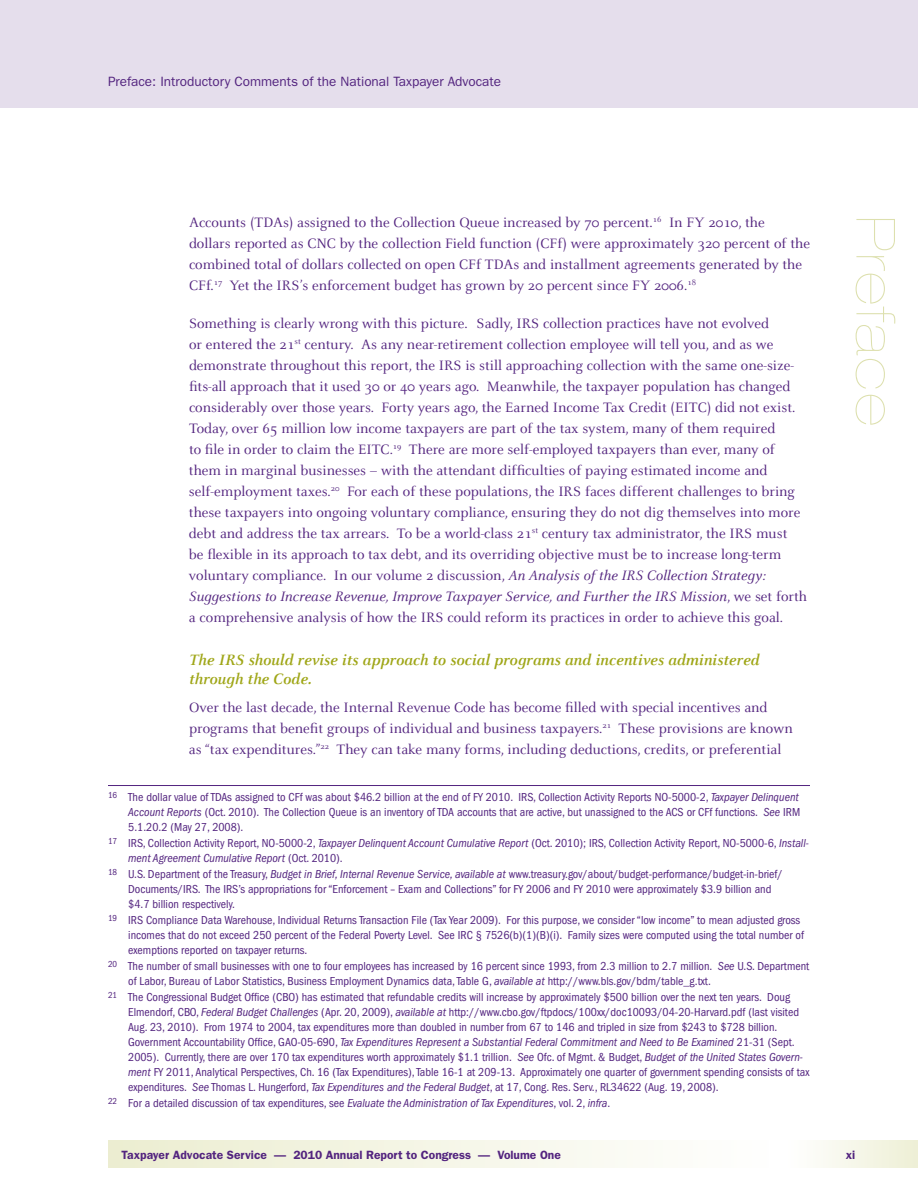
<style>
.page{position:relative;width:918px;height:1188px;background:#fff}
.page>*{position:absolute;margin:0;border:0;box-sizing:border-box;transform-origin:0 0}
.t1{font:900 expanded 54px "Helvetica Neue";color:#dde0ae}
.t2{font:italic 700 16.5px/19.8px "Celeste";color:#9fa617}
.t3{font:15px/21px "Celeste";color:#53247f}
.t4{font:13.5px "Franklin Gothic";color:#53247f}
.t5{font:condensed 12px "Franklin Gothic";color:#53247f}
.t6{font:italic condensed 12px "Franklin Gothic";color:#53247f}
.t7{font:600 12px "Franklin Gothic";color:#53247f}
.s1{font-style:italic}
.s2{font-style:normal}
</style>
<div class="page">
<svg style="left:108px;top:1141px;width:525px;height:27px"></svg>
<div style="left:0;top:0;width:918px;height:108px;background:#e5deec"></div>
<div style="left:770px;top:1141px;width:148px;height:27px;background:linear-gradient(to right,#fff,#eeefd6)"></div>
<hr style="left:108px;top:785px;width:702px;height:1px;background:#53247f">
<p class="t4" style="left:108px;top:74px;width:395px">Preface: Introductory Comments of the National Taxpayer Advocate</p>
<p class="t3" style="left:189px;top:212px;width:76px">Accounts (TDA</p>
<p class="t3" style="left:283px;top:212px;width:483px">s) assigned to the Collection Queue increased by 70 percent. <sup>16</sup> In FY 2010, the</p>
<h1 class="t1" style="left:907px;top:216px;width:211px;rotate:90deg">Preface</h1>
<p class="t3" style="left:189px;top:233px;width:623px">dollars reported as CNC by the collection Field function (CFf) were approximately 320 percent of the combined total of dollars collected on open CFf TDA</p>
<p class="t3" style="left:189px;top:254px;width:615px;text-indent:324px">s and installment agreements generated by the<br>CFf. <sup>17</sup> Yet the IRS’s enforcement budget has grown by 20 percent since FY 2006. <sup>18</sup></p>
<p class="t3" style="left:189px;top:313px;width:607px">Something is clearly wrong with this picture. Sadly, IRS collection practices have not evolved<br>or entered the 21<sup>st</sup> century. As any near-retirement collection employee will tell you, and as we demonstrate throughout this report, the IRS is still approaching collection with the same one-size&shy;fits-all approach that it used 30 or 40 years ago. Meanwhile, the taxpayer population has changed considerably over those years. Forty years ago, the Earned Income Tax Credit (EITC</p>
<p class="t3" style="left:189px;top:397px;width:606px;text-indent:518px">) did not exist.<br>Today, over 65 million low income taxpayers are part of the tax system, many of them required<br>to file in order to claim the EITC.</p>
<p class="t3" style="left:189px;top:439px;width:620px;text-indent:204px"><sup>19</sup> There are more self-employed taxpayers than ever, many of them in marginal businesses – with the attendant difficulties of paying estimated income and self-employment taxes. <sup>20</sup> For each of these populations, the IRS faces different challenges to bring these taxpayers into ongoing voluntary compliance, ensuring they do not dig themselves into more debt and address the tax arrears. To be a world-class 21<sup>st</sup> century tax administrator, the IRS must<br>be flexible in its approach to tax debt, and its overriding objective must be to increase long-term voluntary compliance. In our volume 2 discussion, <span class="s1">An Analysis of the IRS Collection Strategy:<br>Suggestions to Increase Revenue, Improve Taxpayer Service, and Further the IRS Mission</span>, we set forth a comprehensive analysis of how the IRS could reform its practices in order to achieve this goal.</p>
<h2 class="t2" style="left:189px;top:650px;width:572px">The IRS should revise its approach to social programs and incentives administered through the Code.</h2>
<p class="t3" style="left:189px;top:697px;width:605px">Over the last decade, the Internal Revenue Code has become filled with special incentives and programs that benefit groups of individual and business taxpayers. <sup>21</sup> These provisions are known as “tax expenditures.”<sup>22</sup> They can take many forms, including deductions, credits, or preferential</p>
<p class="t5" style="left:108px;top:790px;width:692px"><sup>16</sup> The dollar value of TDAs assigned to CFf was about $46.2 billion at the end of FY 2010. IRS, Collection Activity Reports NO-5000-2, <span class="s1">Taxpayer Delinquent</span></p>
<p class="t5" style="left:128px;top:805px;width:673px"><span class="s1">Account Reports</span> (Oct. 2010). The Collection Queue is an inventory of TDA accounts that are active, but unassigned to the ACS or CFf functions. <span class="s1">See</span> IRM</p>
<p class="t5" style="left:128px;top:820px;width:117px">5.1.20.2 (May 27, 2008).</p>
<p class="t5" style="left:108px;top:836px;width:702px"><sup>17</sup> IRS, Collection Activity Report, NO-5000-2, <span class="s1">Taxpayer Delinquent Account Cumulative Report</span> (Oct. 2010); IRS, Collection Activity Report, NO-5000-6, <span class="s1">Install-</span></p>
<p class="t6" style="left:128px;top:851px;width:216px">ment Agreement Cumulative Report <span class="s2">(Oct. 2010).</span></p>
<p class="t5" style="left:108px;top:867px;width:676px"><sup>18</sup> U.S. Department of the Treasury, <span class="s1">Budget in Brief, Internal Revenue Service, available at</span> www.treasury.gov/about/budget-performance/budget-in-brief/</p>
<p class="t5" style="left:128px;top:882px;width:645px">Documents/IRS. The IRS’s appropriations for “Enforcement – Exam and Collections” for FY 2006 and FY 2010 were approximately $3.9 billion and</p>
<p class="t5" style="left:128px;top:897px;width:108px">$4.7 billion respectively.</p>
<p class="t5" style="left:108px;top:913px;width:694px"><sup>19</sup> IRS Compliance Data Warehouse, Individual Returns Transaction File (Tax Year 2009). For this purpose, we consider “low income” to mean adjusted gross</p>
<p class="t5" style="left:128px;top:928px;width:677px">incomes that do not exceed 250 percent of the Federal Poverty Level. See IRC § 7526(b)(1)(B)(i). Family sizes were computed using the total number of</p>
<p class="t5" style="left:128px;top:943px;width:181px">exemptions reported on taxpayer returns.</p>
<p class="t5" style="left:108px;top:959px;width:703px"><sup>20</sup> The number of small businesses with one to four employees has increased by 16 percent since 1993, from 2.3 million to 2.7 million. <span class="s1">See</span> U.S. Department</p>
<p class="t5" style="left:128px;top:974px;width:584px">of Labor, Bureau of Labor Statistics, Business Employment Dynamics data, Table G, <span class="s1">available at</span> http://www.bls.gov/bdm/table_g.txt.</p>
<p class="t5" style="left:108px;top:990px;width:684px"><sup>21</sup> The Congressional Budget Office (CBO) has estimated that refundable credits will increase by approximately $500 billion over the next ten years. Doug</p>
<p class="t5" style="left:128px;top:1005px;width:672px">Elmendorf, CBO, <span class="s1">Federal Budget Challenges</span> (Apr. 20, 2009), <span class="s1">available at</span> http://www.cbo.gov/ftpdocs/100xx/doc10093/04-20-Harvard.pdf (last visited</p>
<p class="t5" style="left:128px;top:1020px;width:651px">Aug. 23, 2010). From 1974 to 2004, tax expenditures more than doubled in number from 67 to 146 and tripled in size from $243 to $728 billion.</p>
<p class="t6" style="left:128px;top:1035px;width:668px"><span class="s2">Government Accountability Office, GAO-05-690,</span> Tax Expenditures Represent a Substantial Federal Commitment and Need to Be Examined <span class="s2">21-31 (Sept.</span></p>
<p class="t5" style="left:128px;top:1050px;width:676px">2005). Currently, there are over 170 tax expenditures worth approximately $1.1 trillion. <span class="s1">See</span> Ofc. of Mgmt. &amp; Budget, <span class="s1">Budget of the United States Govern-</span></p>
<p class="t5" style="left:128px;top:1065px;width:683px"><span class="s1">ment</span> FY 2011, Analytical Perspectives, Ch. 16 (Tax Expenditures), Table 16-1 at 209-13. Approximately one quarter of government spending consists of tax</p>
<p class="t5" style="left:128px;top:1080px;width:592px">expenditures. <span class="s1">See</span> Thomas L. Hungerford, <span class="s1">Tax Expenditures and the Federal Budget</span>, at 17, Cong. Res. Serv., RL34622 (Aug. 19, 2008).</p>
<p class="t5" style="left:108px;top:1096px;width:504px"><sup>22</sup> For a detailed discussion of tax expenditures, see <span class="s1">Evaluate the Administration of Tax Expenditures</span>, vol. 2, <span class="s1">infra</span>.</p>
<p class="t7" style="left:122px;top:1148px;width:441px">Taxpayer Advocate Service — 2010 Annual Report to Congress — Volume One</p>
<p class="t7" style="left:846px;top:1148px;width:11px">xi</p>
</div>
